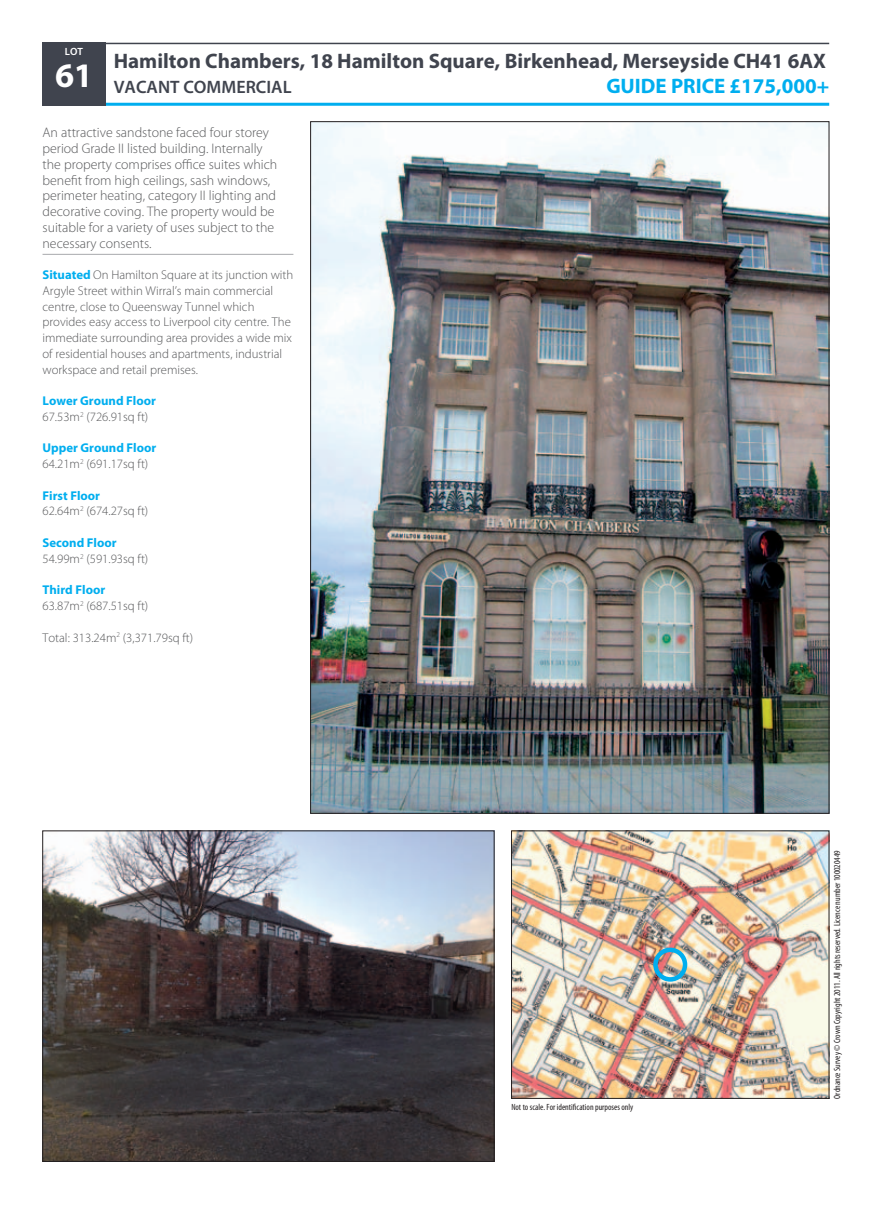
<style>
.page{position:relative;width:892px;height:1208px;background:#fff}
.page>*{position:absolute;margin:0;border:0;box-sizing:border-box;transform-origin:0 0}
.t1{font:700 21px "Myriad Pro";color:#40444e}
.t2{font:700 21px "Myriad Pro";color:#00aeef}
.t3{font:600 18px "Myriad Pro";color:#40444e}
.t4{font:300 13.8px/15.8px "Myriad Pro";color:#57585a}
.t5{font:300 12.75px/15.8px "Myriad Pro";color:#57585a}
.t6{font:600 10.5px "Myriad Pro";color:#fff}
.t7{font:condensed 9px "Myriad Pro";color:#231f20}
.s1{font-weight:700;color:#00aeef}
</style>
<div class="page">
<hr style="left:43px;top:103px;width:786px;height:3px;background:#00aeef">
<hr style="left:43px;top:43px;width:786px;height:1px;background:#40444e">
<div style="left:43px;top:43px;width:63px;height:63px;background:#40444e"></div>
<hr style="left:43px;top:254px;width:250px;height:1px;background:#a8a9ad">
<img style="left:45px;top:832px;width:447px;height:327px">
<div style="left:43px;top:830px;width:451px;height:331px;border:1px solid #231f20"></div>
<img style="left:513px;top:832px;width:314px;height:264px">
<div style="left:653px;top:947px;width:34px;height:34px;border:4px solid #00aeef;border-radius:50%"></div>
<img style="left:312px;top:123px;width:515px;height:688px">
<p class="t6" style="left:65px;top:45px;width:20px">LOT</p>
<h1 class="t1" style="left:114px;top:47px;width:714px">Hamilton Chambers, 18 Hamilton Square, Birkenhead, Merseyside CH41 6AX</h1>
<h2 class="t3" style="left:55px;top:75px;width:238px"><sup>61</sup> VACANT COMMERCIAL</h2>
<h1 class="t2" style="left:606px;top:72px;width:224px">Guide price £175,000+</h1>
<p class="t4" style="left:43px;top:125px;width:236px">An attractive sandstone faced four storey period Grade II listed building. Internally the property comprises office suites which benefit from high ceilings, sash windows, perimeter heating, category II lighting and decorative coving. The property would be suitable for a variety of uses subject to the necessary consents.</p>
<p class="t5" style="left:43px;top:267px;width:252px"><span class="s1">Situated</span> On Hamilton Square at its junction with Argyle Street within Wirral’s main commercial centre, close to Queensway Tunnel which provides easy access to Liverpool city centre. The immediate surrounding area provides a wide mix of residential houses and apartments, industrial workspace and retail premises.</p>
<p class="t5" style="left:43px;top:393px;width:115px"><span class="s1">Lower Ground Floor<br></span>67.53m<sup>2</sup> (726.91sq ft)</p>
<p class="t5" style="left:43px;top:440px;width:115px"><span class="s1">Upper Ground Floor<br></span>64.21m<sup>2</sup> (691.17sq ft)</p>
<p class="t5" style="left:43px;top:487px;width:107px"><span class="s1">First Floor<br></span>62.64m<sup>2</sup> (674.27sq ft)</p>
<p class="t5" style="left:43px;top:534px;width:107px"><span class="s1">Second Floor<br></span>54.99m<sup>2</sup> (591.93sq ft)</p>
<p class="t5" style="left:43px;top:582px;width:107px"><span class="s1">Third Floor<br></span>63.87m<sup>2</sup> (687.51sq ft)</p>
<p class="t5" style="left:43px;top:629px;width:152px">Total: 313.24m<sup>2</sup> (3,371.79sq ft)</p>
<p class="t7" style="left:511px;top:1101px;width:124px">Not to scale. For identification purposes only</p>
<p class="t7" style="left:832px;top:1098px;width:250px;rotate:-90deg">Ordnance Survey © Crown Copyright 2011. All rights reserved. Licence number 100020449</p>
</div>
